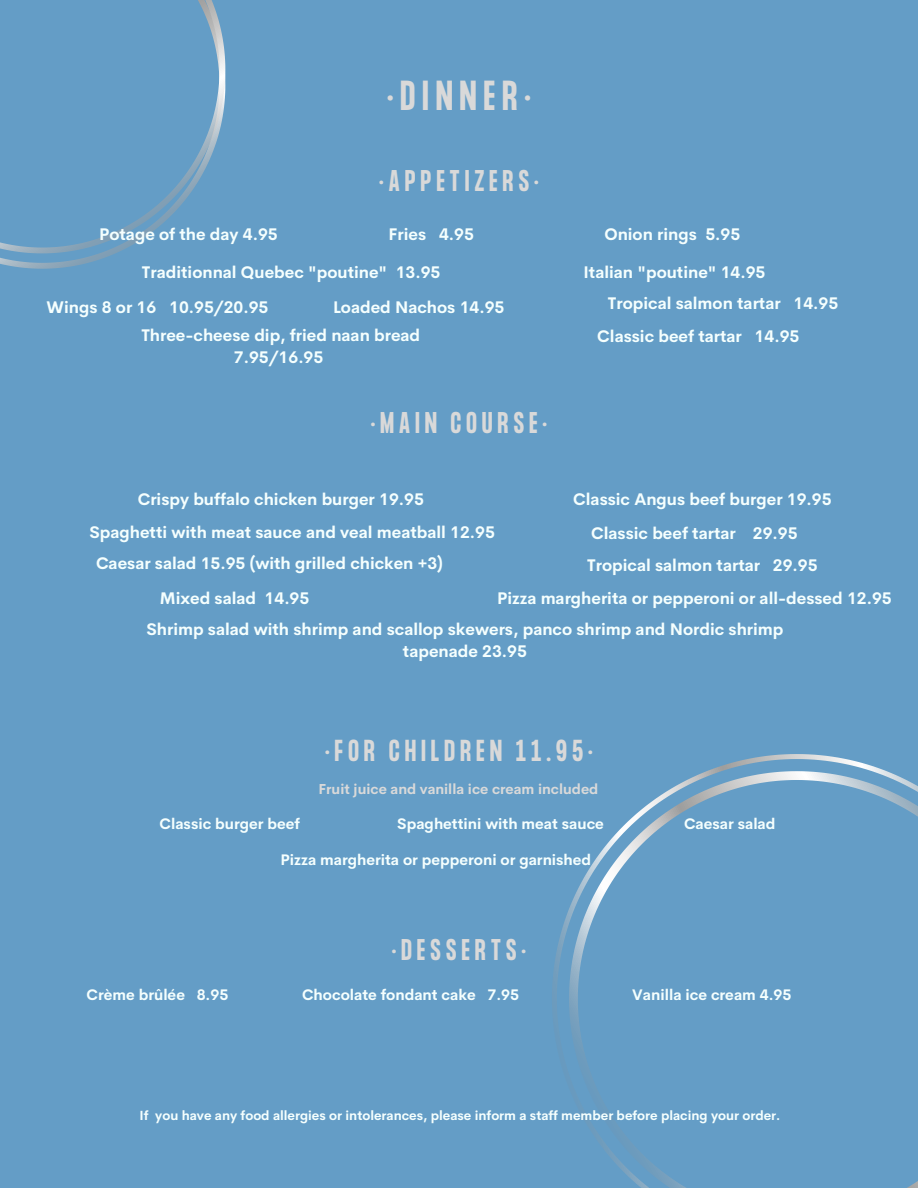
<style>
.page{position:relative;width:918px;height:1188px;background:#649dc6}
.page>*{position:absolute;margin:0;border:0;box-sizing:border-box;transform-origin:0 0}
.t1{font:700 36.75px "Formula Condensed";letter-spacing:.18em;color:#d9d9d9}
.t2{font:700 26.55px "Formula Condensed";letter-spacing:.18em;color:#d9d9d9}
.t3{font:700 26.25px "Formula Condensed";letter-spacing:.18em;color:#d9d9d9}
.t4{font:700 16.5px/21.3px "Cerebri Sans";color:#f5fffe;text-align:center}
.t5{font:700 15px "Cerebri Sans";color:#f5fffe}
.t6{font:700 14.25px "Cerebri Sans";color:#d9d9d9}
.t7{font:700 13.05px "Cerebri Sans";color:#f5fffe}
</style>
<div class="page">
<svg style="left:0;top:257px;width:105px;height:12px"></svg>
<svg style="left:0;top:0;width:226px;height:257px"></svg>
<svg style="left:553px;top:754px;width:365px;height:434px"></svg>
<p class="t1" style="left:387px;top:76px;width:145px">·DINNER·</p>
<p class="t3" style="left:379px;top:167px;width:161px">·APPETIZERS·</p>
<p class="t4" style="left:99px;top:223px;width:180px">Potage of the day 4.95</p>
<p class="t4" style="left:389px;top:223px;width:87px">Fries 4.95</p>
<p class="t4" style="left:604px;top:223px;width:137px">Onion rings 5.95</p>
<p class="t4" style="left:142px;top:261px;width:300px">Traditionnal Quebec "poutine" 13.95</p>
<p class="t4" style="left:584px;top:261px;width:183px">Italian "poutine" 14.95</p>
<p class="t4" style="left:47px;top:297px;width:223px">Wings 8 or 16 10.95/20.95</p>
<p class="t4" style="left:333px;top:297px;width:173px">Loaded Nachos 14.95</p>
<p class="t4" style="left:141px;top:324px;width:280px">Three-cheese dip, fried naan bread</p>
<p class="t4" style="left:234px;top:347px;width:91px">7.95/16.95</p>
<p class="t4" style="left:608px;top:293px;width:232px">Tropical salmon tartar 14.95</p>
<p class="t4" style="left:597px;top:325px;width:204px">Classic beef tartar 14.95</p>
<p class="t3" style="left:371px;top:410px;width:178px">·MAIN COURSE·</p>
<p class="t4" style="left:138px;top:488px;width:288px">Crispy buffalo chicken burger 19.95</p>
<p class="t4" style="left:573px;top:488px;width:260px">Classic Angus beef burger 19.95</p>
<p class="t4" style="left:90px;top:521px;width:407px">Spaghetti with meat sauce and veal meatball 12.95</p>
<p class="t4" style="left:591px;top:522px;width:208px">Classic beef tartar 29.95</p>
<p class="t4" style="left:96px;top:552px;width:348px">Caesar salad 15.95 (with grilled chicken +3)</p>
<p class="t4" style="left:160px;top:588px;width:151px">Mixed salad 14.95</p>
<p class="t4" style="left:587px;top:554px;width:232px">Tropical salmon tartar 29.95</p>
<p class="t4" style="left:497px;top:588px;width:396px">Pizza margherita or pepperoni or all-dessed 12.95</p>
<p class="t4" style="left:146px;top:619px;width:639px">Shrimp salad with shrimp and scallop skewers, panco shrimp and Nordic shrimp tapenade 23.95</p>
<p class="t2" style="left:325px;top:737px;width:269px">·FOR CHILDREN 11.95·</p>
<p class="t6" style="left:319px;top:780px;width:281px">Fruit juice and vanilla ice cream included</p>
<p class="t5" style="left:160px;top:814px;width:142px">Classic burger beef</p>
<p class="t5" style="left:397px;top:814px;width:208px">Spaghettini with meat sauce</p>
<p class="t5" style="left:684px;top:814px;width:93px">Caesar salad</p>
<p class="t5" style="left:281px;top:850px;width:312px">Pizza margherita or pepperoni or garnished</p>
<p class="t3" style="left:392px;top:937px;width:136px">·DESSERTS·</p>
<p class="t5" style="left:87px;top:985px;width:143px">Crème brûlée 8.95</p>
<p class="t5" style="left:302px;top:985px;width:219px">Chocolate fondant cake 7.95</p>
<p class="t5" style="left:632px;top:985px;width:161px">Vanilla ice cream 4.95</p>
<p class="t7" style="left:140px;top:1107px;width:642px">If you have any food allergies or intolerances, please inform a staff member before placing your order.</p>
</div>
